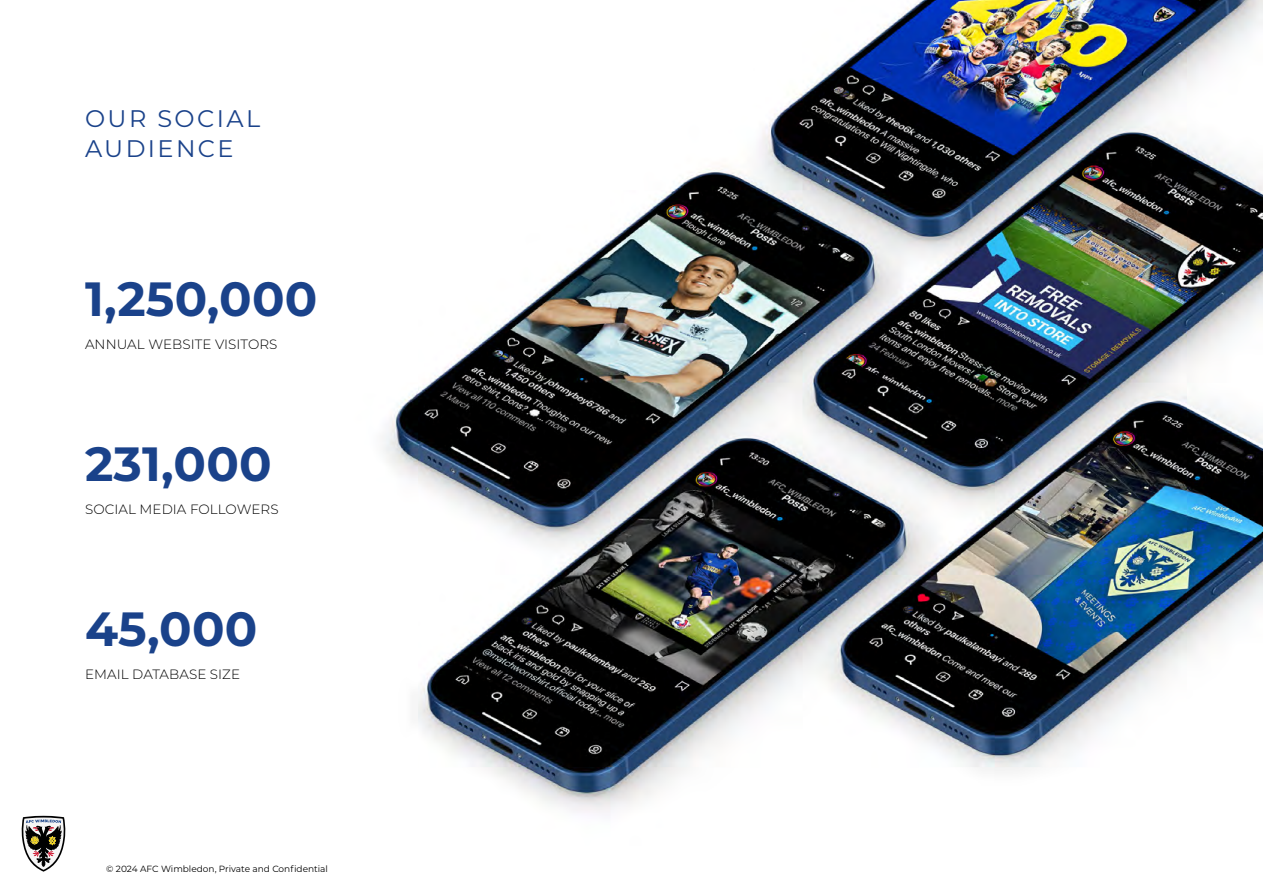
<style>
.page{position:relative;width:1263px;height:893px;background:#fff}
.page>*{position:absolute;margin:0;border:0;box-sizing:border-box;transform-origin:0 0}
.t1{font:700 48px "Montserrat";letter-spacing:.005em;color:#1a428a}
.t2{font:24px/30px "Montserrat";letter-spacing:.1em;color:#1a428a}
.t3{font:300 13.5px "Montserrat";letter-spacing:.005em;color:#000}
.t4{font:9px "Montserrat";color:#000}
</style>
<div class="page">
<svg style="left:22px;top:816px;width:44px;height:56px"></svg>
<img style="left:383px;top:0;width:880px;height:813px">
<h2 class="t2" style="left:85px;top:103px;width:177px">OUR SOCIAL<br>AUDIENCE</h2>
<h1 class="t1" style="left:85px;top:264px;width:234px">1,250,000</h1>
<p class="t3" style="left:85px;top:335px;width:194px">ANNUAL WEBSITE VISITORS</p>
<h1 class="t1" style="left:85px;top:429px;width:188px">231,000</h1>
<p class="t3" style="left:85px;top:500px;width:195px">SOCIAL MEDIA FOLLOWERS</p>
<h1 class="t1" style="left:85px;top:594px;width:174px">45,000</h1>
<p class="t3" style="left:85px;top:665px;width:157px">EMAIL DATABASE SIZE</p>
<p class="t4" style="left:106px;top:862px;width:223px">© 2024 AFC Wimbledon, Private and Confidential</p>
</div>
